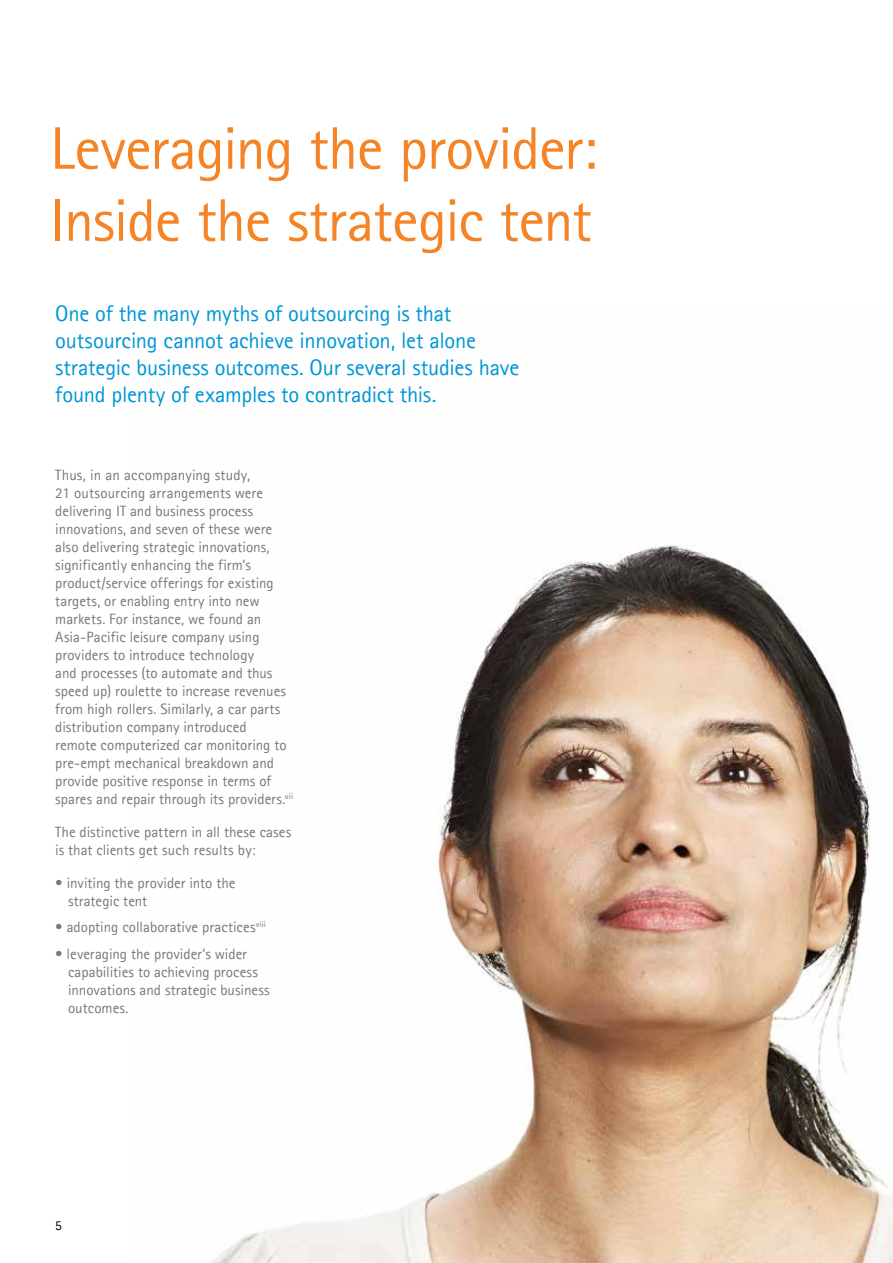
<style>
.page{position:relative;width:893px;height:1263px;background:#fff}
.page>*{position:absolute;margin:0;border:0;box-sizing:border-box;transform-origin:0 0}
.t1{font:60px/72px "Agfa Rotis Sans Serif";letter-spacing:-.02em;color:#f58427}
.t2{font:22.5px/27px "Agfa Rotis Sans Serif";letter-spacing:-.01em;color:#0096d6}
.t3{font:15px/18px "Agfa Rotis Sans Serif";color:#77787b}
.t4{font:13.5px "Agfa Rotis Sans Serif";color:#000}
</style>
<div class="page">
<img style="left:211px;top:545px;width:682px;height:718px">
<h1 class="t1" style="left:50px;top:111px;width:548px">Leveraging the provider:<br>Inside the strategic tent</h1>
<h2 class="t2" style="left:55px;top:299px;width:465px">One of the many myths of outsourcing is that outsourcing cannot achieve innovation, let alone strategic business outcomes. Our several studies have found plenty of examples to contradict this.</h2>
<p class="t3" style="left:55px;top:466px;width:239px">Thus, in an accompanying study,<br>21 outsourcing arrangements were delivering IT and business process innovations, and seven of these were also delivering strategic innovations, significantly enhancing the firm’s product/service offerings for existing targets, or enabling entry into new markets. For instance, we found an Asia-Pacific leisure company using providers to introduce technology<br>and processes (to automate and thus speed up) roulette to increase revenues from high rollers. Similarly, a car parts distribution company introduced<br>remote computerized car monitoring to pre-empt mechanical breakdown and provide positive response in terms of spares and repair through its providers.<sup>vii</sup></p>
<p class="t3" style="left:55px;top:823px;width:238px">The distinctive pattern in all these cases is that clients get such results by:</p>
<p class="t3" style="left:68px;top:874px;width:169px;text-indent:-13px">• inviting the provider into the strategic tent</p>
<p class="t3" style="left:55px;top:918px;width:212px">• adopting collaborative practices<sup>viii</sup></p>
<p class="t3" style="left:68px;top:945px;width:203px;text-indent:-13px">• leveraging the provider’s wider capabilities to achieving process innovations and strategic business outcomes.</p>
<p class="t4" style="left:55px;top:1217px;width:8px">5</p>
</div>
